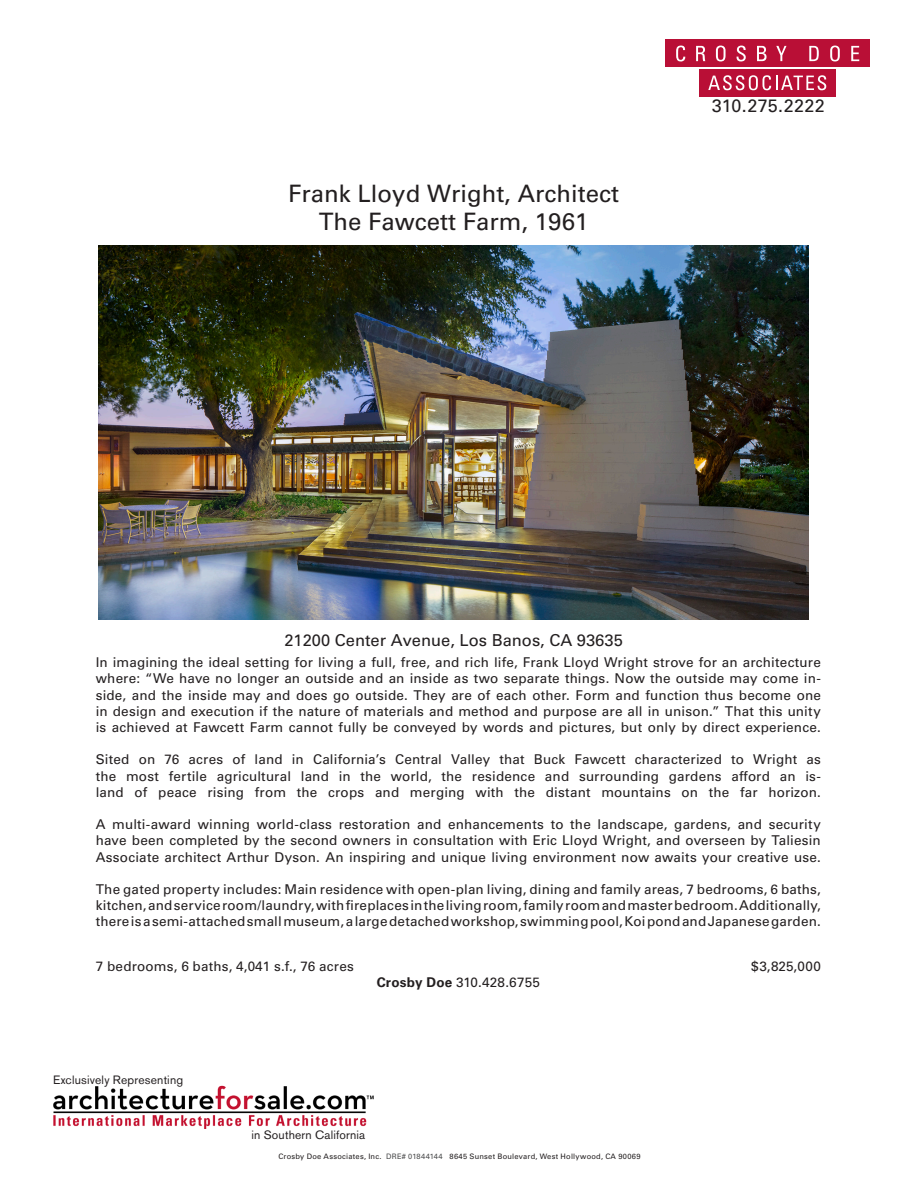
<style>
.page{position:relative;width:918px;height:1188px;background:#fff}
.page>*{position:absolute;margin:0;border:0;box-sizing:border-box;transform-origin:0 0}
.t1{font:24px "Univers LT Pro 55 Roman";color:#231f20}
.t2{font:18px "Univers LT Std";letter-spacing:.02em;color:#231f20}
.t3{font:16.5px "Univers LT Pro 55 Roman";color:#231f20}
.t4{font:13.5px/16.2px "Univers LT Pro 55 Roman";letter-spacing:.01em;color:#231f20;text-align:justify}
.t5{font:12px "Akzidenz Grotesk BE";letter-spacing:.015em;color:#231f20}
.t6{font:7.5px "Univers LT Pro 55 Roman";letter-spacing:.03em;color:#231f20}
.s1{font-family:"Univers LT Pro 65";font-weight:700}
.s2{color:#4b4c4d}
</style>
<div class="page">
<img style="left:99px;top:245px;width:710px;height:374px">
<div style="left:666px;top:40px;width:204px;height:27px;background:#b90f36"></div>
<div style="left:699px;top:69px;width:137px;height:27px;background:#b90f36"></div>
<svg style="left:676px;top:46px;width:9px;height:15px"></svg>
<svg style="left:696px;top:46px;width:9px;height:15px"></svg>
<svg style="left:716px;top:46px;width:10px;height:15px"></svg>
<svg style="left:737px;top:46px;width:9px;height:16px"></svg>
<svg style="left:757px;top:46px;width:10px;height:15px"></svg>
<svg style="left:776px;top:46px;width:11px;height:15px"></svg>
<svg style="left:809px;top:46px;width:10px;height:15px"></svg>
<svg style="left:830px;top:46px;width:10px;height:15px"></svg>
<svg style="left:851px;top:46px;width:8px;height:15px"></svg>
<svg style="left:708px;top:75px;width:118px;height:15px"></svg>
<img style="left:53px;top:1085px;width:320px;height:44px">
<p class="t1" style="left:288px;top:176px;width:332px">Frank Lloyd Wright, Architect</p>
<p class="t1" style="left:319px;top:205px;width:271px">The Fawcett Farm, 1961</p>
<p class="t2" style="left:712px;top:95px;width:115px">310.275.2222</p>
<p class="t3" style="left:284px;top:629px;width:340px">21200 Center Avenue, Los Banos, CA 93635</p>
<p class="t4" style="left:96px;top:654px;width:727px">In imagining the ideal setting for living a full, free, and rich life, Frank Lloyd Wright strove for an architecture where: “We have no longer an outside and an inside as two separate things. Now the outside may come in&shy;side, and the inside may and does go outside. They are of each other. Form and function thus become one in design and execution if the nature of materials and method and purpose are all in unison.” That this unity is achieved at Fawcett Farm cannot fully be conveyed by words and pictures, but only by direct experience.</p>
<p class="t4" style="left:96px;top:751px;width:727px">Sited on 76 acres of land in California’s Central Valley that Buck Fawcett characterized to Wright as the most fertile agricultural land in the world, the residence and surrounding gardens afford an is&shy;land of peace rising from the crops and merging with the distant mountains on the far horizon.</p>
<p class="t4" style="left:96px;top:816px;width:727px">A multi-award winning world-class restoration and enhancements to the landscape, gardens, and security have been completed by the second owners in consultation with Eric Lloyd Wright, and overseen by Taliesin Associate architect Arthur Dyson. An inspiring and unique living environment now awaits your creative use.</p>
<p class="t4" style="left:96px;top:880px;width:727px">The gated property includes: Main residence with open-plan living, dining and family areas, 7 bedrooms, 6 baths, kitchen, and service room/laundry, with fireplaces in the living room, family room and master bedroom. Additionally, there is a semi-attached small museum, a large detached workshop, swimming pool, Koi pond and Japanese garden.</p>
<p class="t4" style="left:96px;top:957px;width:260px">7 bedrooms, 6 baths, 4,041 s.f., 76 acres</p>
<p class="t4" style="left:751px;top:957px;width:71px">$3,825,000</p>
<p class="t4" style="left:377px;top:973px;width:165px"><span class="s1">Crosby Doe</span> 310.428.6755</p>
<p class="t5" style="left:53px;top:1072px;width:132px">Exclusively Representing</p>
<p class="t5" style="left:252px;top:1127px;width:115px">in Southern California</p>
<p class="t6" style="left:278px;top:1152px;width:364px">Crosby Doe Associates, Inc. <span class="s2">DRE# 01844144</span> 8645 Sunset Boulevard, West Hollywood, CA 90069</p>
</div>
